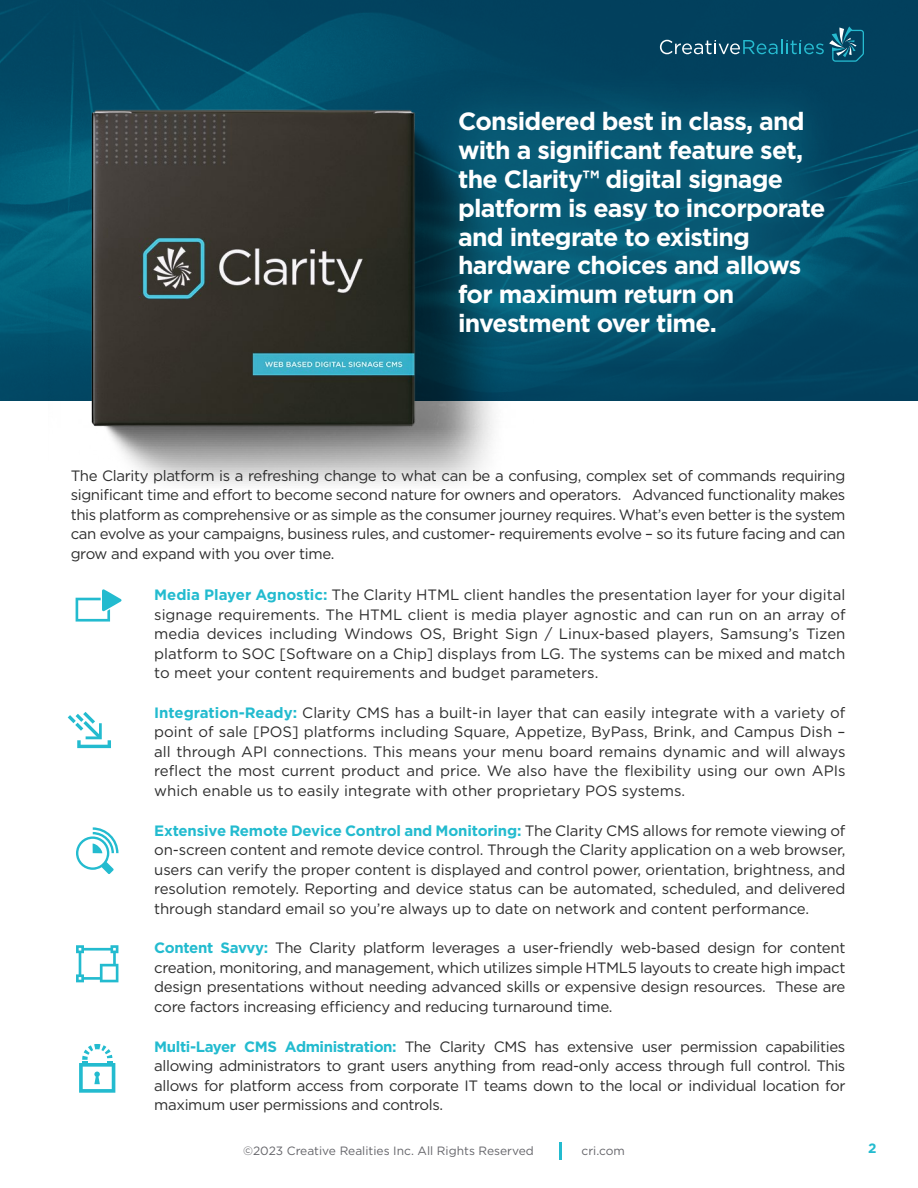
<style>
.page{position:relative;width:918px;height:1188px;background:#fff}
.page>*{position:absolute;margin:0;border:0;box-sizing:border-box;transform-origin:0 0}
.t1{font:700 24.9px/28.8px "Gotham";letter-spacing:-.03em;color:#fff}
.t2{font:15px/19.5px "Gotham";letter-spacing:-.02em;color:#2d2d2d;text-align:justify}
.Reflect_Paragraph_St{font:700 13.5px "Gotham";color:#23bbcf}
.Reflect_Paragraph_St-2{font:12px "Gotham";color:#65656a}
.s1{font-weight:700;color:#23bbcf}
</style>
<div class="page">
<img style="left:0;top:0;width:918px;height:401px">
<svg style="left:559px;top:1143px;width:2px;height:17px"></svg>
<svg style="left:79px;top:1044px;width:36px;height:49px"></svg>
<svg style="left:76px;top:945px;width:42px;height:37px"></svg>
<svg style="left:76px;top:827px;width:42px;height:47px"></svg>
<svg style="left:68px;top:712px;width:43px;height:36px"></svg>
<svg style="left:76px;top:589px;width:46px;height:33px"></svg>
<svg style="left:660px;top:26px;width:204px;height:36px;background:#12546e"></svg>
<img style="left:49px;top:54px;width:485px;height:432px">
<div style="left:417px;top:71px;width:447px;height:304px;background:#23bbcf;opacity:.75"></div>
<p class="t1" style="left:458px;top:107px;width:369px">Considered best in class, and with a significant feature set, the Clarity™ digital signage platform is easy to incorporate and integrate to existing hardware choices and allows for maximum return on investment over time.</p>
<p class="t2" style="left:71px;top:465px;width:776px">The Clarity platform is a refreshing change to what can be a confusing, complex set of commands requiring significant time and effort to become second nature for owners and operators. Advanced functionality makes this platform as comprehensive or as simple as the consumer journey requires. What’s even better is the system can evolve as your campaigns, business rules, and customer- requirements evolve – so its future facing and can grow and expand with you over time.</p>
<p class="t2" style="left:154px;top:585px;width:693px"><span class="s1">Media Player Agnostic:</span> The Clarity HTML client handles the presentation layer for your digital signage requirements. The HTML client is media player agnostic and can run on an array of media devices including Windows OS, Bright Sign / Linux-based players, Samsung’s Tizen platform to SOC [Software on a Chip] displays from LG. The systems can be mixed and match to meet your content requirements and budget parameters.</p>
<p class="t2" style="left:154px;top:703px;width:693px"><span class="s1">Integration-Ready:</span> Clarity CMS has a built-in layer that can easily integrate with a variety of point of sale [POS] platforms including Square, Appetize, ByPass, Brink, and Campus Dish – all through API connections. This means your menu board remains dynamic and will always reflect the most current product and price. We also have the flexibility using our own APIs which enable us to easily integrate with other proprietary POS systems.</p>
<p class="t2" style="left:154px;top:820px;width:693px"><span class="s1">Extensive Remote Device Control and Monitoring:</span> The Clarity CMS allows for remote viewing of on-screen content and remote device control. Through the Clarity application on a web browser, users can verify the proper content is displayed and control power, orientation, brightness, and resolution remotely. Reporting and device status can be automated, scheduled, and delivered through standard email so you’re always up to date on network and content performance.</p>
<p class="t2" style="left:154px;top:938px;width:693px"><span class="s1">Content Savvy:</span> The Clarity platform leverages a user-friendly web-based design for content creation, monitoring, and management, which utilizes simple HTML5 layouts to create high impact design presentations without needing advanced skills or expensive design resources. These are core factors increasing efficiency and reducing turnaround time.</p>
<p class="t2" style="left:154px;top:1036px;width:693px"><span class="s1">Multi-Layer CMS Administration:</span> The Clarity CMS has extensive user permission capabilities allowing administrators to grant users anything from read-only access through full control. This allows for platform access from corporate IT teams down to the local or individual location for maximum user permissions and controls.</p>
<p class="Reflect_Paragraph_St-2" style="left:243px;top:1143px;width:292px">©2023 Creative Realities Inc. All Rights Reserved</p>
<p class="Reflect_Paragraph_St-2" style="left:582px;top:1143px;width:45px">cri.com</p>
<p class="Reflect_Paragraph_St" style="left:868px;top:1140px;width:10px">2</p>
</div>
